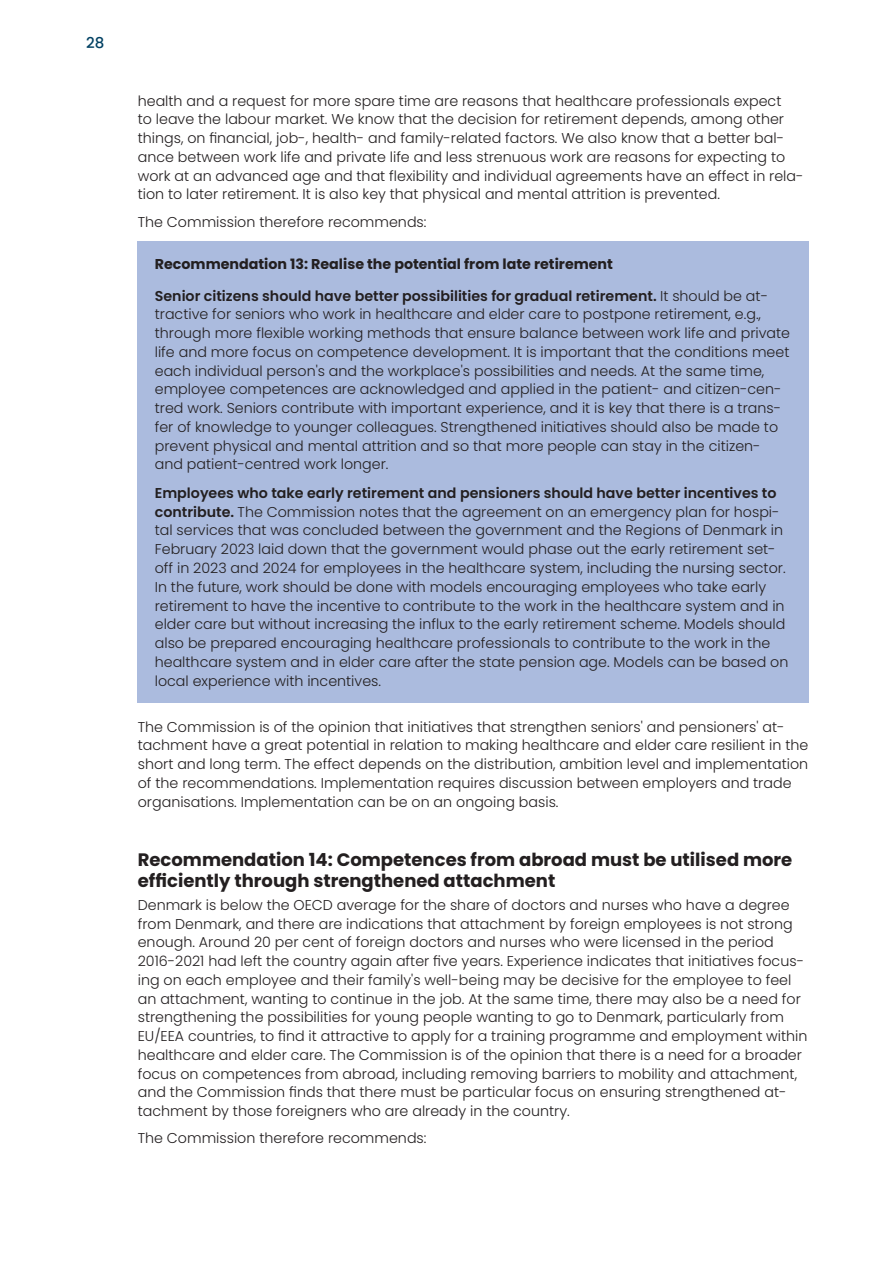
<style>
.page{position:relative;width:893px;height:1263px;background:#fff}
.page>*{position:absolute;margin:0;border:0;box-sizing:border-box;transform-origin:0 0}
.t1{font:700 18px/21px "Poppins";color:#231f20}
.t2{font:500 15px "Poppins";color:#024163}
.t3{font:300 14.25px/18.8px "Poppins";color:#231f20}
.t4{font:700 14.25px "Poppins";color:#231f20}
.s1{font-weight:600}
</style>
<div class="page">
<div style="left:138px;top:241px;width:671px;height:461px;background:#abbbde"></div>
<p class="t2" style="left:86px;top:34px;width:20px">28</p>
<p class="t3" style="left:138px;top:91px;width:667px">health and a request for more spare time are reasons that healthcare professionals expect<br>to leave the labour market. We know that the decision for retirement depends, among other things, on financial, job-, health- and family-related factors. We also know that a better bal&shy;ance between work life and private life and less strenuous work are reasons for expecting to work at an advanced age and that flexibility and individual agreements have an effect in rela&shy;tion to later retirement. It is also key that physical and mental attrition is prevented.</p>
<p class="t3" style="left:138px;top:213px;width:290px">The Commission therefore recommends:</p>
<p class="t4" style="left:155px;top:256px;width:460px">Recommendation 13: Realise the potential from late retirement</p>
<p class="t3" style="left:155px;top:286px;width:637px"><span class="s1">Senior citizens should have better possibilities for gradual retirement.</span> It should be at&shy;tractive for seniors who work in healthcare and elder care to postpone retirement, e.g., through more flexible working methods that ensure balance between work life and private life and more focus on competence development. It is important that the conditions meet each individual person's and the workplace's possibilities and needs. At the same time, employee competences are acknowledged and applied in the patient- and citizen-cen&shy;tred work. Seniors contribute with important experience, and it is key that there is a trans&shy;fer of knowledge to younger colleagues. Strengthened initiatives should also be made to prevent physical and mental attrition and so that more people can stay in the citizen&shy;and patient-centred work longer.</p>
<p class="t3" style="left:155px;top:484px;width:635px"><span class="s1">Employees who take early retirement and pensioners should have better incentives to contribute.</span> The Commission notes that the agreement on an emergency plan for hospi&shy;tal services that was concluded between the government and the Regions of Denmark in February 2023 laid down that the government would phase out the early retirement set&shy;off in 2023 and 2024 for employees in the healthcare system, including the nursing sector.<br>In the future, work should be done with models encouraging employees who take early retirement to have the incentive to contribute to the work in the healthcare system and in elder care but without increasing the influx to the early retirement scheme. Models should also be prepared encouraging healthcare professionals to contribute to the work in the healthcare system and in elder care after the state pension age. Models can be based on local experience with incentives.</p>
<p class="t3" style="left:138px;top:717px;width:672px">The Commission is of the opinion that initiatives that strengthen seniors' and pensioners' at&shy;tachment have a great potential in relation to making healthcare and elder care resilient in the short and long term. The effect depends on the distribution, ambition level and implementation of the recommendations. Implementation requires discussion between employers and trade organisations. Implementation can be on an ongoing basis.</p>
<p class="t1" style="left:138px;top:849px;width:656px">Recommendation 14: Competences from abroad must be utilised more efficiently through strengthened attachment</p>
<p class="t3" style="left:138px;top:895px;width:671px">Denmark is below the OECD average for the share of doctors and nurses who have a degree from Denmark, and there are indications that attachment by foreign employees is not strong enough. Around 20 per cent of foreign doctors and nurses who were licensed in the period 2016-2021 had left the country again after five years. Experience indicates that initiatives focus&shy;ing on each employee and their family's well-being may be decisive for the employee to feel an attachment, wanting to continue in the job. At the same time, there may also be a need for strengthening the possibilities for young people wanting to go to Denmark, particularly from EU/EEA countries, to find it attractive to apply for a training programme and employment within healthcare and elder care. The Commission is of the opinion that there is a need for a broader focus on competences from abroad, including removing barriers to mobility and attachment, and the Commission finds that there must be particular focus on ensuring strengthened at&shy;tachment by those foreigners who are already in the country.</p>
<p class="t3" style="left:138px;top:1129px;width:290px">The Commission therefore recommends:</p>
</div>
